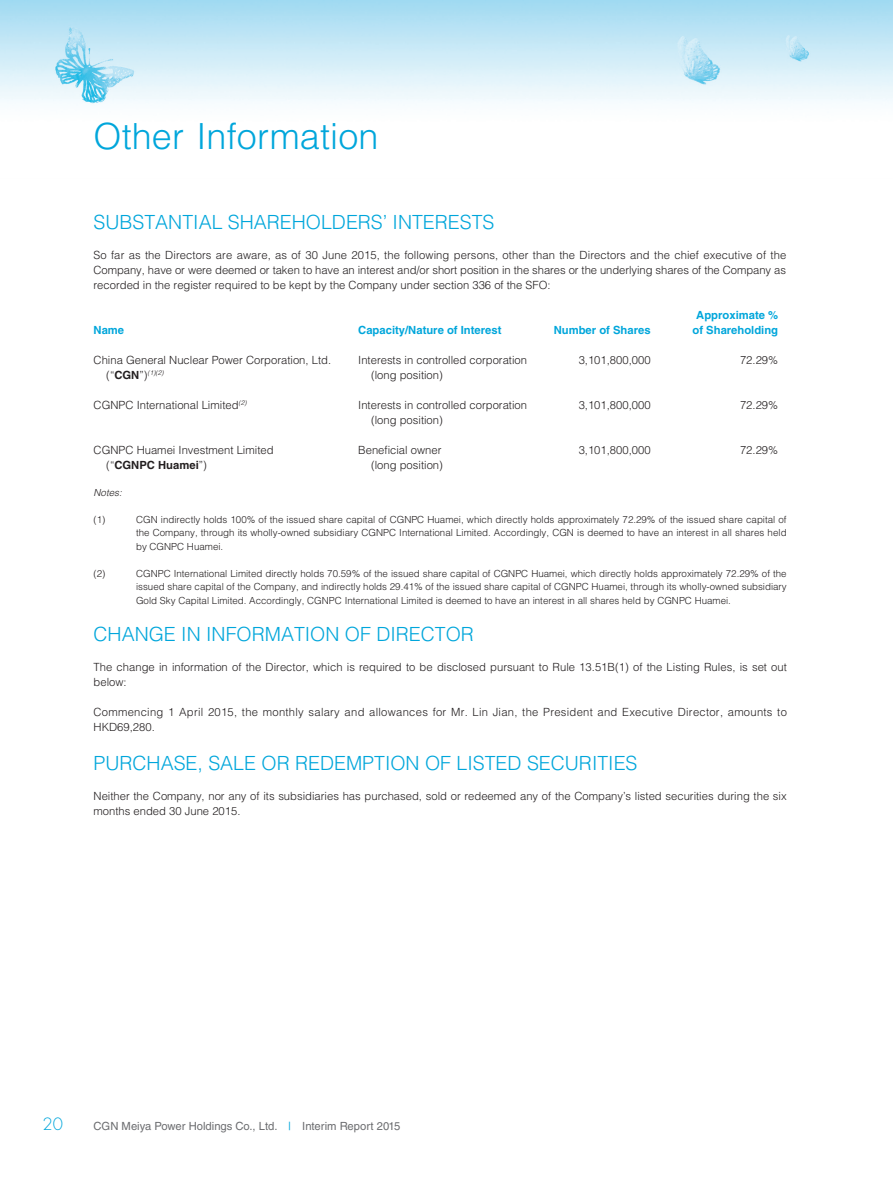
<style>
.page{position:relative;width:893px;height:1191px;background:#fff}
.page>*{position:absolute;margin:0;border:0;box-sizing:border-box;transform-origin:0 0}
.t1{font:300 36px "Helvetica LT Std";letter-spacing:.005em;color:#00a6db}
.t2{font:300 19.5px "Helvetica LT Std";color:#00a6db}
.t3{font:300 16.5px "Futura Std";color:#00a6db}
.t4{font:300 11.25px/15px "Helvetica LT Std";color:#231f20}
.t5{font:300 11.25px/15px "Helvetica LT Std";letter-spacing:.025em;color:#231f20}
.t6{font:700 11.25px/15px "Helvetica LT Std";color:#00a6db;text-align:center}
.t7{font:11.25px "Helvetica LT Std";color:#6c6d70}
.t8{font:300 9.75px/13.5px "Helvetica LT Std";color:#231f20;text-align:justify}
.t9{font:italic 300 9.75px "Helvetica LT Std";color:#231f20}
.t10{font:italic 300 6.6px "Helvetica LT Std";color:#231f20}
.s1{font-style:normal;font-size:11.25px}
.s2{font-weight:700;font-style:normal;font-size:11.25px}
.s3{font-weight:700}
.s4{color:#00a6db}
</style>
<div class="page">
<img style="left:0;top:0;width:893px;height:104px">
<h1 class="t1" style="left:94px;top:114px;width:287px">Other Information</h1>
<h2 class="t2" style="left:94px;top:210px;width:402px">SUBSTANTIAL SHAREHOLDERS’ INTERESTS</h2>
<p class="t4" style="left:94px;top:247px;width:694px;text-align:justify">So far as the Directors are aware, as of 30 June 2015, the following persons, other than the Directors and the chief executive of the Company, have or were deemed or taken to have an interest and/or short position in the shares or the underlying shares of the Company as recorded in the register required to be kept by the Company under section 336 of the SFO:</p>
<p class="t6" style="left:94px;top:322px;width:32px">Name</p>
<p class="t6" style="left:358px;top:322px;width:145px">Capacity/Nature of Interest</p>
<p class="t6" style="left:554px;top:322px;width:98px">Number of Shares</p>
<p class="t6" style="left:692px;top:307px;width:87px">Approximate % of Shareholding</p>
<p class="t4" style="left:94px;top:352px;width:239px">China General Nuclear Power Corporation, Ltd.</p>
<p class="t10" style="left:106px;top:369px;width:59px"><span class="s1">(“</span><span class="s2">CGN</span><span class="s1">”)</span>(1)(2)</p>
<p class="t4" style="left:371px;top:352px;width:158px;text-indent:-13px">Interests in controlled corporation (long position)</p>
<p class="t4" style="left:579px;top:352px;width:73px">3,101,800,000</p>
<p class="t4" style="left:740px;top:352px;width:40px">72.29%</p>
<p class="t4" style="left:94px;top:397px;width:155px">CGNPC International Limited<sup>(2)</sup></p>
<p class="t4" style="left:371px;top:397px;width:158px;text-indent:-13px">Interests in controlled corporation (long position)</p>
<p class="t4" style="left:579px;top:397px;width:73px">3,101,800,000</p>
<p class="t4" style="left:740px;top:397px;width:40px">72.29%</p>
<p class="t4" style="left:106px;top:442px;width:169px;text-indent:-13px">CGNPC Huamei Investment Limited (“<span class="s3">CGNPC Huamei</span>”)</p>
<p class="t4" style="left:358px;top:442px;width:86px;text-align:right">Beneficial owner (long position)</p>
<p class="t4" style="left:579px;top:442px;width:73px">3,101,800,000</p>
<p class="t4" style="left:740px;top:442px;width:40px">72.29%</p>
<p class="t9" style="left:94px;top:486px;width:30px">Notes:</p>
<p class="t8" style="left:94px;top:512px;width:13px">(1)</p>
<p class="t8" style="left:136px;top:512px;width:652px">CGN indirectly holds 100% of the issued share capital of CGNPC Huamei, which directly holds approximately 72.29% of the issued share capital of the Company, through its wholly-owned subsidiary CGNPC International Limited. Accordingly, CGN is deemed to have an interest in all shares held by CGNPC Huamei.</p>
<p class="t8" style="left:94px;top:566px;width:13px">(2)</p>
<p class="t8" style="left:136px;top:566px;width:652px">CGNPC International Limited directly holds 70.59% of the issued share capital of CGNPC Huamei, which directly holds approximately 72.29% of the issued share capital of the Company, and indirectly holds 29.41% of the issued share capital of CGNPC Huamei, through its wholly-owned subsidiary Gold Sky Capital Limited. Accordingly, CGNPC International Limited is deemed to have an interest in all shares held by CGNPC Huamei.</p>
<h2 class="t2" style="left:94px;top:622px;width:382px">CHANGE IN INFORMATION OF DIRECTOR</h2>
<p class="t4" style="left:94px;top:659px;width:695px">The change in information of the Director, which is required to be disclosed pursuant to Rule 13.51B(1) of the Listing Rules, is set out below:</p>
<p class="t5" style="left:94px;top:704px;width:695px">Commencing 1 April 2015, the monthly salary and allowances for Mr. Lin Jian, the President and Executive Director, amounts to<br>HKD69,280.</p>
<h2 class="t2" style="left:94px;top:751px;width:545px">PURCHASE, SALE OR REDEMPTION OF LISTED SECURITIES</h2>
<p class="t4" style="left:94px;top:788px;width:695px">Neither the Company, nor any of its subsidiaries has purchased, sold or redeemed any of the Company’s listed securities during the six months ended 30 June 2015.</p>
<h3 class="t3" style="left:43px;top:1114px;width:22px">20</h3>
<p class="t7" style="left:94px;top:1119px;width:309px">CGN Meiya Power Holdings Co., Ltd. <span class="s4">|</span> Interim Report 2015</p>
</div>
